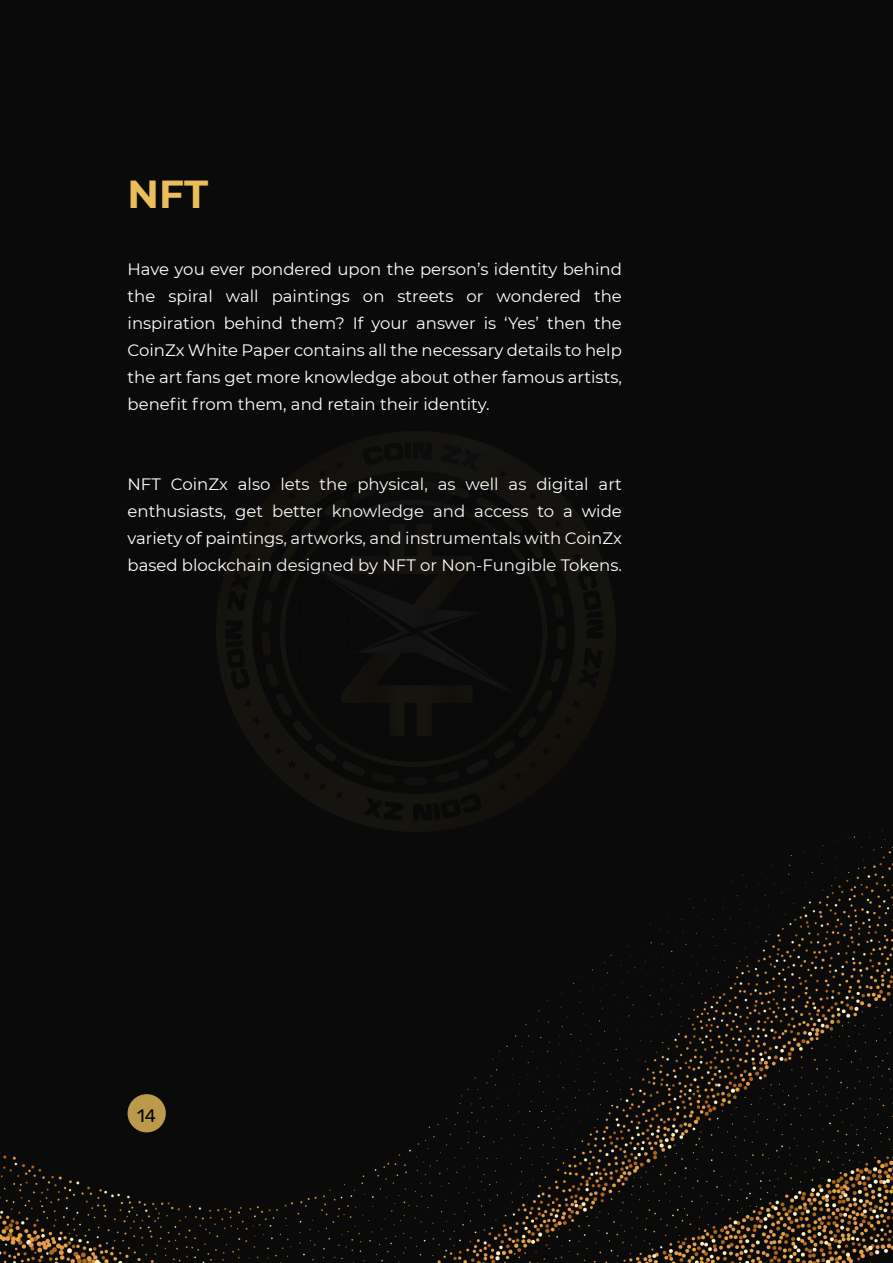
<style>
.page{position:relative;width:893px;height:1263px;background:#fff}
.page>*{position:absolute;margin:0;border:0;box-sizing:border-box;transform-origin:0 0}
.Body_Text_White{font:700 39px "Montserrat";color:#eabe58}
.Body_Text_White-2{font:18px "Rubik";color:#040503}
.Body_Text_White-3{font:16.5px/27px "Montserrat";color:#fff;text-align:justify}
</style>
<div class="page">
<div style="left:0;top:1px;width:893px;height:1262px;background:#0a0a0a"></div>
<div style="left:128px;top:1094px;width:38px;height:38px;background:#bb9a4b;border-radius:50%"></div>
<img style="left:217px;top:431px;width:399px;height:401px">
<p class="Body_Text_White" style="left:128px;top:166px;width:82px">NFT</p>
<p class="Body_Text_White-3" style="left:128px;top:255px;width:496px">Have you ever pondered upon the person’s identity behind the spiral wall paintings on streets or wondered the inspiration behind them? If your answer is ‘Yes’ then the CoinZx White Paper contains all the necessary details to help the art fans get more knowledge about other famous artists, benefit from them, and retain their identity.</p>
<p class="Body_Text_White-3" style="left:128px;top:470px;width:496px">NFT CoinZx also lets the physical, as well as digital art enthusiasts, get better knowledge and access to a wide variety of paintings, artworks, and instrumentals with CoinZx based blockchain designed by NFT or Non-Fungible Tokens.</p>
<p class="Body_Text_White-2" style="left:137px;top:1105px;width:20px">14</p>
</div>
